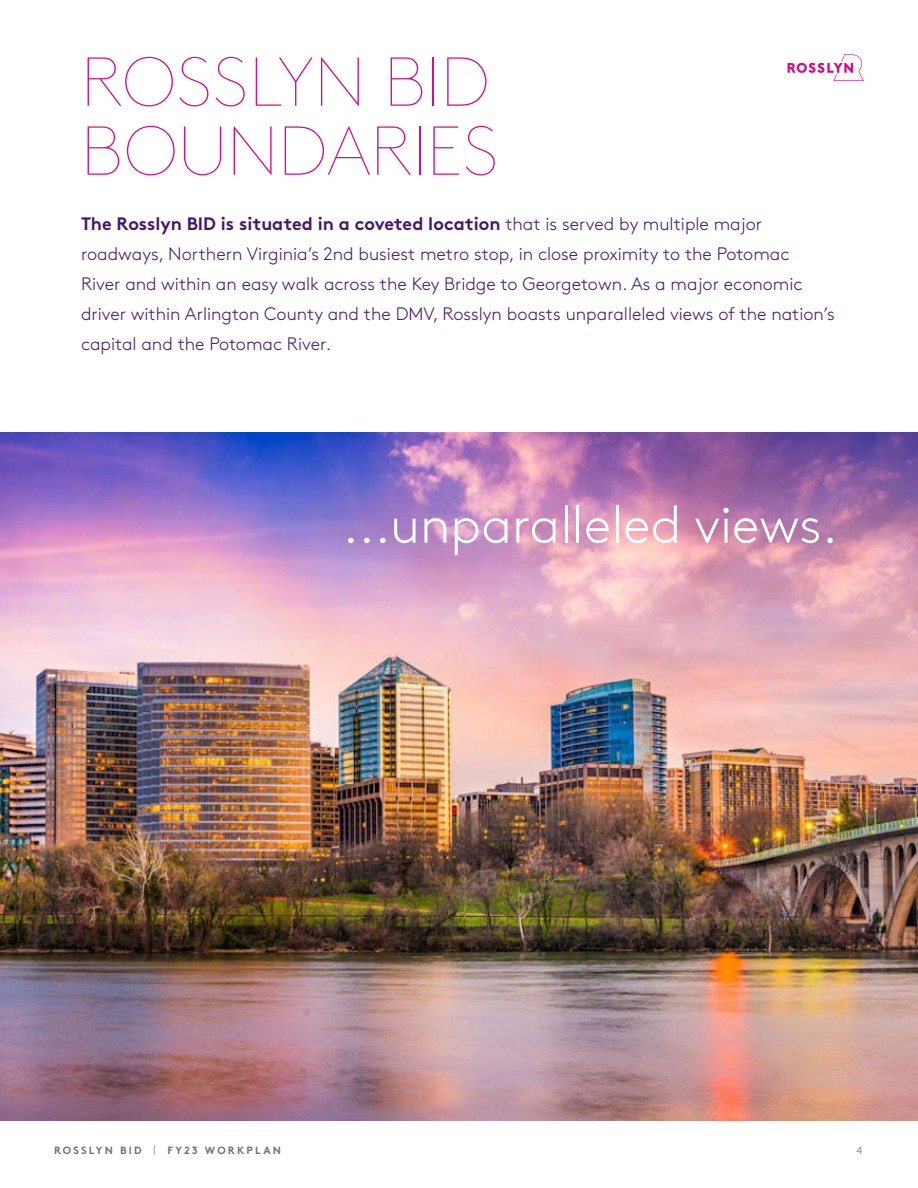
<style>
.page{position:relative;width:918px;height:1188px;background:#fff}
.page>*{position:absolute;margin:0;border:0;box-sizing:border-box;transform-origin:0 0}
.t1{font:100 69px/69px "Brown Pro";letter-spacing:.01em;color:#d60c8c}
.t2{font:300 52.5px "Brown Pro";color:#fff}
.t3{font:300 18px/30px "Brown Pro";color:#46166b}
.t4{font:18px "Brown Pro Bold Alt";color:#46166b}
.t5{font:10.5px "Brown Pro Bold Alt";letter-spacing:.21em;color:#6d6e71}
.t6{font:300 10.5px "Brown Pro";color:#6d6e71}
.s1{font-family:"Brown Pro";font-weight:300}
</style>
<div class="page">
<img style="left:0;top:432px;width:918px;height:688px">
<svg style="left:788px;top:54px;width:76px;height:27px"></svg>
<h1 class="t1" style="left:81px;top:43px;width:419px">ROSSLYN BID<br>BOUNDARIES</h1>
<p class="t4" style="left:81px;top:209px;width:683px">The Rosslyn BID is situated in a coveted location <span class="s1">that is served by multiple major</span></p>
<p class="t3" style="left:81px;top:237px;width:755px">roadways, Northern Virginia’s 2nd busiest metro stop, in close proximity to the Potomac<br>River and within an easy walk across the Key Bridge to Georgetown. As a major economic driver within Arlington County and the DMV, Rosslyn boasts unparalleled views of the nation’s capital and the Potomac River.</p>
<h2 class="t2" style="left:342px;top:486px;width:497px">...unparalleled views.</h2>
<p class="t5" style="left:54px;top:1142px;width:229px">ROSSLYN BID <span class="s1">|</span> FY23 WORKPLAN</p>
<p class="t6" style="left:857px;top:1143px;width:7px">4</p>
</div>
